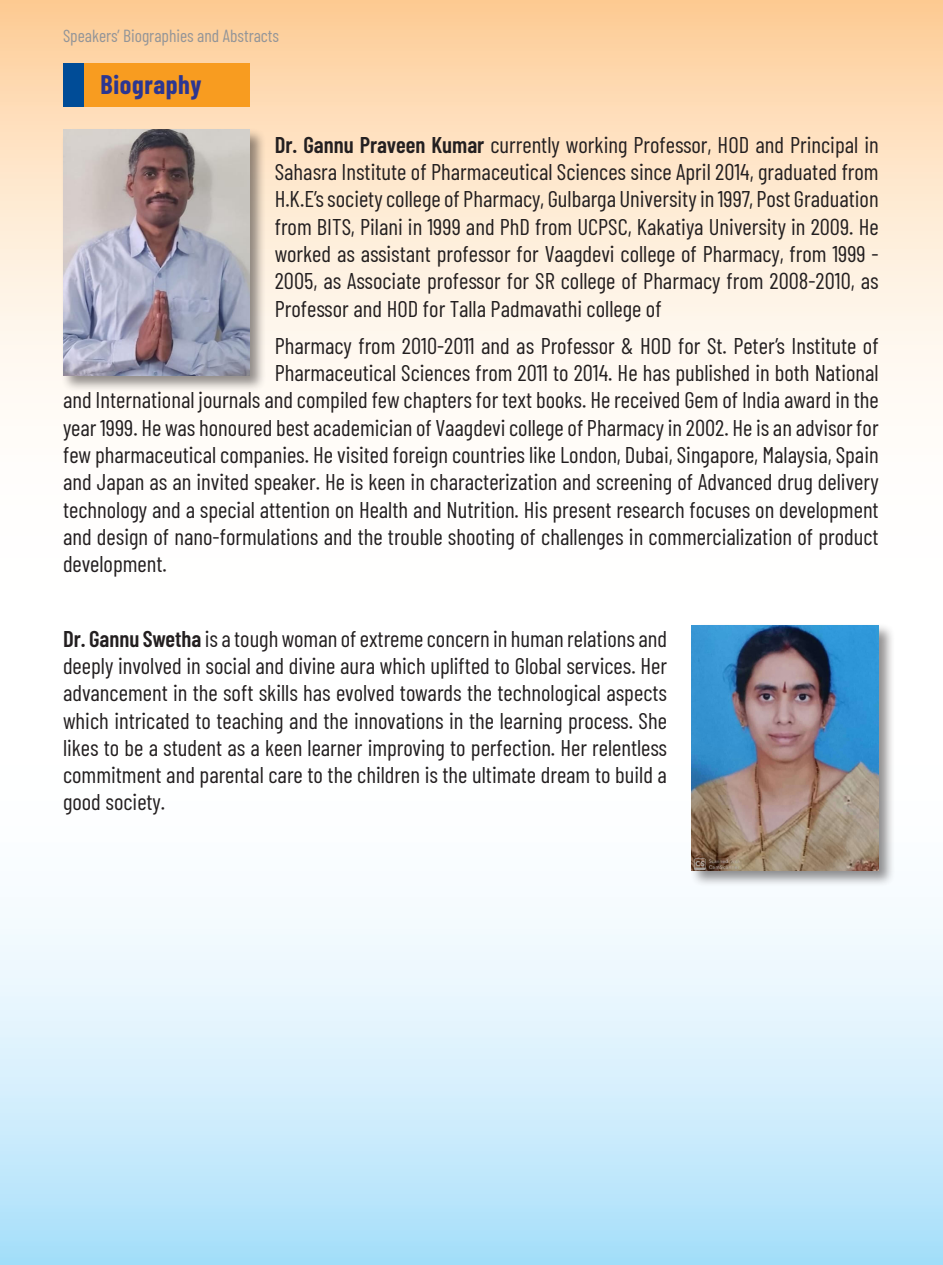
<style>
.page{position:relative;width:943px;height:1265px;background:#fff}
.page>*{position:absolute;margin:0;border:0;box-sizing:border-box;transform-origin:0 0}
.Paragraph_Style_1{font:700 26.25px "Barlow Condensed";letter-spacing:.025em;color:#2c3691}
.abstract{font:22.75px/27.3px "Barlow Condensed";color:#231f20;text-align:justify}
.t1{font:17.5px "Barlow Condensed";color:#939598}
.s1{font-weight:600}
</style>
<div class="page">
<img style="left:0;top:0;width:943px;height:1265px">
<div style="left:60px;top:127px;width:206px;height:265px;background:#231f20;opacity:.5"></div>
<img style="left:63px;top:130px;width:187px;height:246px">
<div style="left:689px;top:622px;width:206px;height:265px;background:#231f20;opacity:.5"></div>
<img style="left:691px;top:625px;width:187px;height:246px">
<div style="left:63px;top:63px;width:187px;height:43px;background:#f89c20"></div>
<div style="left:63px;top:63px;width:21px;height:43px;background:#004c97"></div>
<p class="t1" style="left:63px;top:24px;width:218px">Speakers’ Biographies and Abstracts</p>
<p class="Paragraph_Style_1" style="left:100px;top:66px;width:103px">Biography</p>
<p class="abstract" style="left:275px;top:129px;width:605px"><span class="s1">Dr. Gannu Praveen Kumar</span> currently working Professor, HOD and Principal in Sahasra Institute of Pharmaceutical Sciences since April 2014, graduated from H.K.E’s society college of Pharmacy, Gulbarga University in 1997, Post Graduation from BITS, Pilani in 1999 and PhD from UCPSC, Kakatiya University in 2009. He worked as assistant professor for Vaagdevi college of Pharmacy, from 1999 - 2005, as Associate professor for SR college of Pharmacy from 2008-2010, as Professor and HOD for Talla Padmavathi college of</p>
<p class="abstract" style="left:275px;top:330px;width:605px">Pharmacy from 2010-2011 and as Professor &amp; HOD for St. Peter’s Institute of</p>
<p class="abstract" style="left:275px;top:358px;width:605px">Pharmaceutical Sciences from 2011 to 2014. He has published in both National</p>
<p class="abstract" style="left:63px;top:385px;width:817px">and International journals and compiled few chapters for text books. He received Gem of India award in the</p>
<p class="abstract" style="left:63px;top:412px;width:817px">year 1999. He was honoured best academician of Vaagdevi college of Pharmacy in 2002. He is an advisor for</p>
<p class="abstract" style="left:63px;top:439px;width:817px">few pharmaceutical companies. He visited foreign countries like London, Dubai, Singapore, Malaysia, Spain</p>
<p class="abstract" style="left:63px;top:467px;width:817px">and Japan as an invited speaker. He is keen in characterization and screening of Advanced drug delivery</p>
<p class="abstract" style="left:63px;top:494px;width:817px">technology and a special attention on Health and Nutrition. His present research focuses on development</p>
<p class="abstract" style="left:63px;top:521px;width:817px">and design of nano-formulations and the trouble shooting of challenges in commercialization of product</p>
<p class="abstract" style="left:63px;top:549px;width:105px">development.</p>
<p class="abstract" style="left:63px;top:623px;width:605px"><span class="s1">Dr. Gannu Swetha</span> is a tough woman of extreme concern in human relations and deeply involved in social and divine aura which uplifted to Global services. Her advancement in the soft skills has evolved towards the technological aspects which intricated to teaching and the innovations in the learning process. She likes to be a student as a keen learner improving to perfection. Her relentless commitment and parental care to the children is the ultimate dream to build a good society.</p>
</div>
